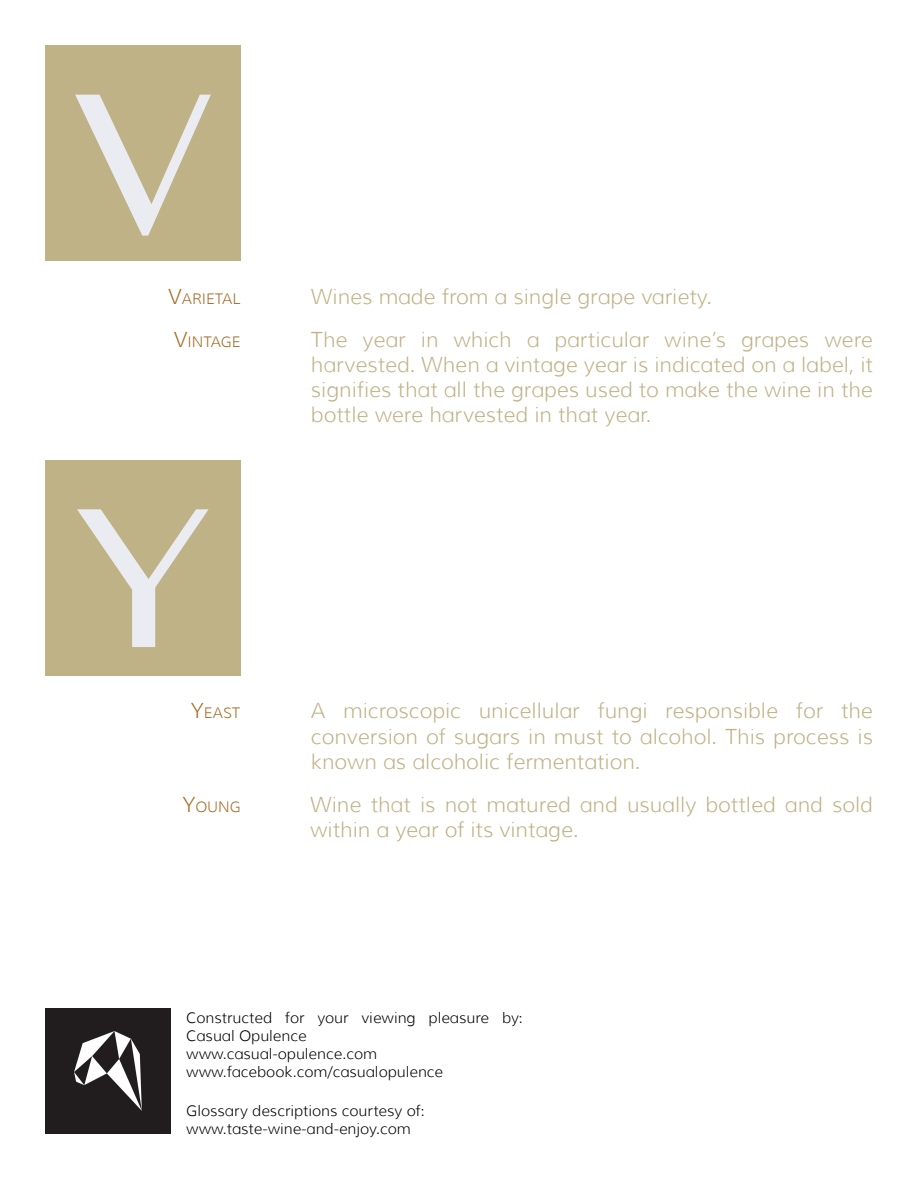
<style>
.page{position:relative;width:918px;height:1188px;background:#fff}
.page>*{position:absolute;margin:0;border:0;box-sizing:border-box;transform-origin:0 0}
.t1{font:202.5px "Bangla MN";color:#eaecf2}
.Paragraph{font:300 21px/25.2px "Muli";color:#bfb286;text-align:justify}
.Paragraph-2{font:300 15px/18px "Muli";color:#000}
.Definition_Style{font:300 14.7px "Muli";color:#a66a23}
.s1{font-size:21px}
</style>
<div class="page">
<div style="left:45px;top:45px;width:196px;height:216px;background:#bfb286"></div>
<div style="left:45px;top:460px;width:196px;height:216px;background:#bfb286"></div>
<img style="left:45px;top:1008px;width:126px;height:126px">
<p class="t1" style="left:75px;top:30px;width:138px">V</p>
<p class="Definition_Style" style="left:168px;top:290px;width:74px"><span class="s1">V</span>ARIETAL</p>
<p class="Definition_Style" style="left:174px;top:332px;width:68px"><span class="s1">V</span>INTAGE</p>
<p class="t1" style="left:77px;top:445px;width:134px">Y</p>
<p class="Definition_Style" style="left:191px;top:704px;width:51px"><span class="s1">Y</span>EAST</p>
<p class="Definition_Style" style="left:182px;top:797px;width:60px"><span class="s1">Y</span>OUNG</p>
<p class="Paragraph" style="left:311px;top:284px;width:403px">Wines made from a single grape variety.</p>
<p class="Paragraph" style="left:311px;top:327px;width:564px">The year in which a particular wine’s grapes were harvested. When a vintage year is indicated on a label, it signifies that all the grapes used to make the wine in the bottle were harvested in that year.</p>
<p class="Paragraph" style="left:311px;top:699px;width:564px">A microscopic unicellular fungi responsible for the conversion of sugars in must to alcohol. This process is known as alcoholic fermentation.</p>
<p class="Paragraph" style="left:310px;top:792px;width:564px">Wine that is not matured and usually bottled and sold within a year of its vintage.</p>
<p class="Paragraph-2" style="left:186px;top:1008px;width:338px">Constructed for your viewing pleasure by:<br>Casual Opulence</p>
<p class="Paragraph-2" style="left:186px;top:1044px;width:192px">www.casual-opulence.com</p>
<p class="Paragraph-2" style="left:186px;top:1062px;width:258px">www.facebook.com/casualopulence</p>
<p class="Paragraph-2" style="left:186px;top:1101px;width:240px">Glossary descriptions courtesy of:</p>
<p class="Paragraph-2" style="left:186px;top:1119px;width:226px">www.taste-wine-and-enjoy.com</p>
</div>
